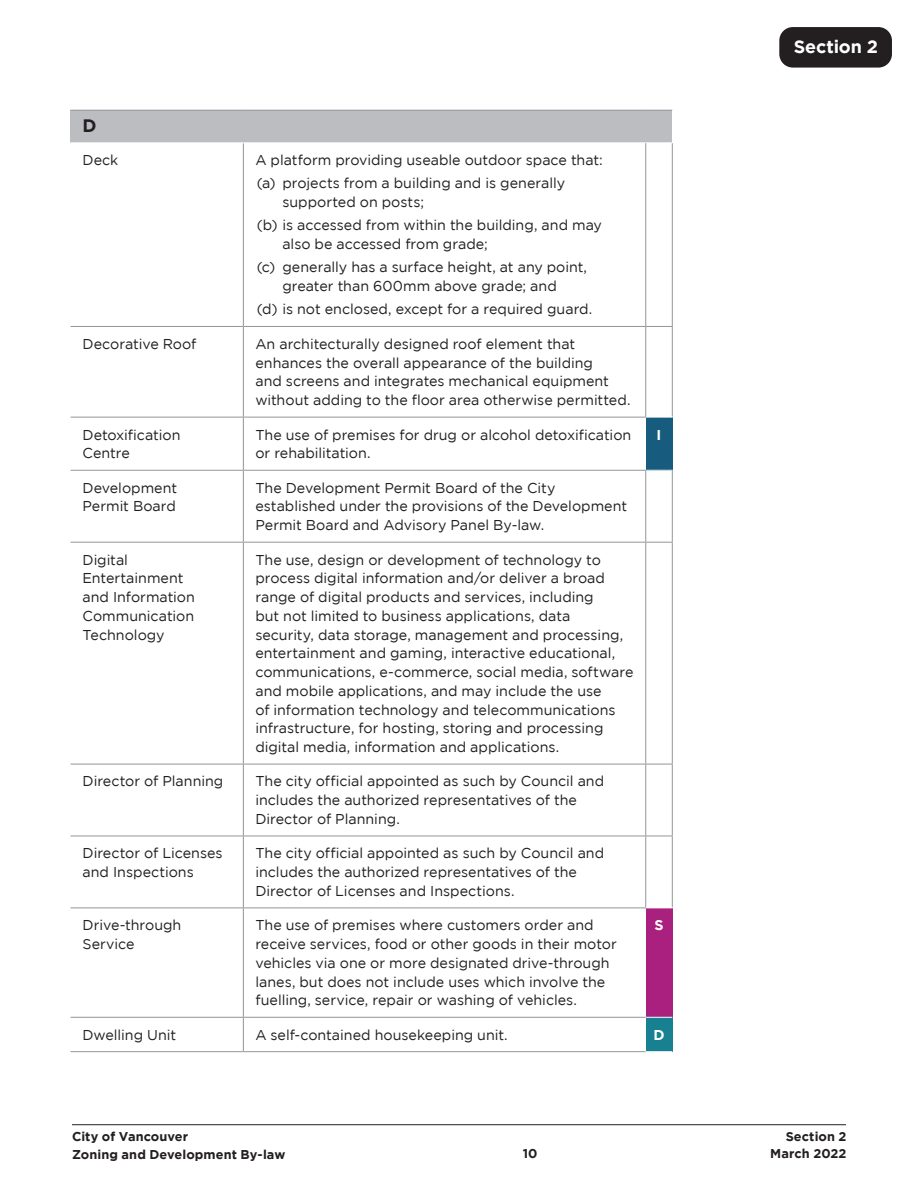
<style>
.page{position:relative;width:918px;height:1188px;background:#fff}
.page>*{position:absolute;margin:0;border:0;box-sizing:border-box;transform-origin:0 0}
.t1{font:700 18px "Gotham";letter-spacing:-.01em;color:#fff}
.A___B__in_gray_bar{font:700 18px "Gotham";color:#231f20}
.table_body_for_Secti{font:14.25px/18.8px "Gotham";color:#231f20}
.a__b__Section_2{font:14.25px/18.8px "Gotham";color:#231f20}
.Land_Use__A___B__in{font:700 14.25px "Gotham";color:#fff}
.t2{font:700 12.75px/17.2px "Gotham";letter-spacing:.005em;color:#231f20}
</style>
<div class="page">
<hr style="left:72px;top:1124px;width:774px;height:1px;background:#231f20">
<div style="left:779px;top:27px;width:113px;height:41px;background:#231f20;border-radius:14px"></div>
<div style="left:70px;top:110px;width:602px;height:33px;background:#bcbdc0"></div>
<div style="left:646px;top:417px;width:26px;height:53px;background:#175c7e"></div>
<div style="left:646px;top:908px;width:26px;height:109px;background:#a9207f"></div>
<div style="left:646px;top:1017px;width:26px;height:35px;background:#178192"></div>
<svg style="left:646px;top:1017px;width:26px;height:1px"></svg>
<hr style="left:243px;top:143px;width:1px;height:183px;background:#939598">
<hr style="left:243px;top:327px;width:1px;height:90px;background:#939598">
<hr style="left:243px;top:417px;width:1px;height:53px;background:#939598">
<hr style="left:243px;top:471px;width:1px;height:71px;background:#939598">
<hr style="left:70px;top:542px;width:173px;height:1px;background:#939598">
<hr style="left:243px;top:542px;width:403px;height:1px;background:#939598">
<hr style="left:243px;top:543px;width:1px;height:221px;background:#939598">
<hr style="left:70px;top:764px;width:173px;height:1px;background:#939598">
<hr style="left:243px;top:764px;width:403px;height:1px;background:#939598">
<hr style="left:243px;top:764px;width:1px;height:72px;background:#939598">
<hr style="left:70px;top:836px;width:173px;height:1px;background:#939598">
<hr style="left:243px;top:836px;width:403px;height:1px;background:#939598">
<hr style="left:243px;top:836px;width:1px;height:72px;background:#939598">
<hr style="left:243px;top:908px;width:1px;height:109px;background:#939598">
<hr style="left:70px;top:1017px;width:173px;height:1px;background:#939598">
<hr style="left:243px;top:1017px;width:403px;height:1px;background:#939598">
<hr style="left:243px;top:1018px;width:1px;height:33px;background:#939598">
<hr style="left:70px;top:1051px;width:173px;height:1px;background:#939598">
<hr style="left:243px;top:1051px;width:403px;height:1px;background:#939598">
<hr style="left:70px;top:142px;width:173px;height:1px;background:#fff">
<hr style="left:243px;top:142px;width:403px;height:1px;background:#fff">
<svg style="left:646px;top:142px;width:26px;height:1px"></svg>
<svg style="left:646px;top:542px;width:27px;height:1px"></svg>
<svg style="left:646px;top:764px;width:26px;height:1px"></svg>
<hr style="left:645px;top:471px;width:1px;height:71px;background:#939598">
<hr style="left:672px;top:471px;width:1px;height:71px;background:#939598">
<hr style="left:645px;top:543px;width:1px;height:221px;background:#939598">
<hr style="left:672px;top:543px;width:1px;height:221px;background:#939598">
<hr style="left:645px;top:764px;width:1px;height:72px;background:#939598">
<hr style="left:672px;top:764px;width:1px;height:72px;background:#939598">
<hr style="left:70px;top:326px;width:173px;height:1px;background:#939598">
<hr style="left:243px;top:326px;width:403px;height:1px;background:#939598">
<hr style="left:70px;top:417px;width:173px;height:1px;background:#939598">
<hr style="left:243px;top:417px;width:403px;height:1px;background:#939598">
<hr style="left:70px;top:470px;width:173px;height:1px;background:#939598">
<hr style="left:243px;top:470px;width:403px;height:1px;background:#939598">
<hr style="left:645px;top:143px;width:1px;height:183px;background:#939598">
<hr style="left:672px;top:143px;width:1px;height:183px;background:#939598">
<hr style="left:645px;top:327px;width:1px;height:90px;background:#939598">
<hr style="left:672px;top:327px;width:1px;height:90px;background:#939598">
<hr style="left:70px;top:110px;width:173px;height:1px;background:#939598">
<hr style="left:243px;top:110px;width:403px;height:1px;background:#939598">
<svg style="left:646px;top:110px;width:26px;height:1px"></svg>
<svg style="left:646px;top:417px;width:27px;height:1px"></svg>
<svg style="left:646px;top:470px;width:27px;height:1px"></svg>
<hr style="left:70px;top:908px;width:173px;height:1px;background:#939598">
<hr style="left:243px;top:908px;width:403px;height:1px;background:#939598">
<svg style="left:646px;top:836px;width:26px;height:1px"></svg>
<hr style="left:645px;top:836px;width:1px;height:72px;background:#939598">
<hr style="left:672px;top:836px;width:1px;height:72px;background:#939598">
<svg style="left:646px;top:908px;width:27px;height:1px"></svg>
<svg style="left:646px;top:1051px;width:26px;height:1px"></svg>
<svg style="left:646px;top:326px;width:27px;height:1px"></svg>
<p class="A___B__in_gray_bar" style="left:82px;top:116px;width:16px">D</p>
<p class="table_body_for_Secti" style="left:82px;top:151px;width:37px">Deck</p>
<p class="table_body_for_Secti" style="left:255px;top:151px;width:349px">A platform providing useable outdoor space that:</p>
<p class="a__b__Section_2" style="left:282px;top:174px;width:284px;text-indent:-26px">(a) projects from a building and is generally supported on posts;</p>
<p class="a__b__Section_2" style="left:282px;top:216px;width:321px;text-indent:-26px">(b) is accessed from within the building, and may also be accessed from grade;</p>
<p class="a__b__Section_2" style="left:257px;top:258px;width:332px;text-align:center">(c) generally has a surface height, at any point, greater than 600mm above grade; and</p>
<p class="a__b__Section_2" style="left:257px;top:300px;width:337px">(d) is not enclosed, except for a required guard.</p>
<p class="table_body_for_Secti" style="left:82px;top:334px;width:115px">Decorative Roof</p>
<p class="table_body_for_Secti" style="left:255px;top:334px;width:377px">An architecturally designed roof element that enhances the overall appearance of the building<br>and screens and integrates mechanical equipment without adding to the floor area otherwise permitted.</p>
<p class="table_body_for_Secti" style="left:82px;top:425px;width:99px">Detoxification<br>Centre</p>
<p class="table_body_for_Secti" style="left:255px;top:425px;width:377px">The use of premises for drug or alcohol detoxification or rehabilitation.</p>
<p class="Land_Use__A___B__in" style="left:657px;top:426px;width:6px">I</p>
<p class="table_body_for_Secti" style="left:82px;top:478px;width:96px">Development<br>Permit Board</p>
<p class="table_body_for_Secti" style="left:255px;top:478px;width:373px">The Development Permit Board of the City established under the provisions of the Development<br>Permit Board and Advisory Panel By-law.</p>
<p class="table_body_for_Secti" style="left:82px;top:550px;width:114px">Digital<br>Entertainment and Information<br>Communication<br>Technology</p>
<p class="table_body_for_Secti" style="left:255px;top:550px;width:380px">The use, design or development of technology to process digital information and/or deliver a broad range of digital products and services, including<br>but not limited to business applications, data<br>security, data storage, management and processing, entertainment and gaming, interactive educational, communications, e-commerce, social media, software and mobile applications, and may include the use<br>of information technology and telecommunications infrastructure, for hosting, storing and processing digital media, information and applications.</p>
<p class="table_body_for_Secti" style="left:82px;top:772px;width:142px">Director of Planning</p>
<p class="table_body_for_Secti" style="left:255px;top:772px;width:350px">The city official appointed as such by Council and includes the authorized representatives of the<br>Director of Planning.</p>
<p class="table_body_for_Secti" style="left:82px;top:844px;width:142px">Director of Licenses and Inspections</p>
<p class="table_body_for_Secti" style="left:255px;top:844px;width:350px">The city official appointed as such by Council and includes the authorized representatives of the<br>Director of Licenses and Inspections.</p>
<p class="table_body_for_Secti" style="left:82px;top:916px;width:100px">Drive-through<br>Service</p>
<p class="table_body_for_Secti" style="left:255px;top:916px;width:363px">The use of premises where customers order and receive services, food or other goods in their motor vehicles via one or more designated drive-through lanes, but does not include uses which involve the fuelling, service, repair or washing of vehicles.</p>
<p class="Land_Use__A___B__in" style="left:654px;top:917px;width:11px">S</p>
<p class="table_body_for_Secti" style="left:82px;top:1025px;width:95px">Dwelling Unit</p>
<p class="table_body_for_Secti" style="left:255px;top:1025px;width:254px">A self-contained housekeeping unit.</p>
<p class="Land_Use__A___B__in" style="left:653px;top:1026px;width:13px">D</p>
<p class="t2" style="left:72px;top:1128px;width:215px">City of Vancouver<br>Zoning and Development By-law</p>
<p class="t2" style="left:523px;top:1145px;width:16px">10</p>
<p class="t1" style="left:794px;top:36px;width:86px">Section 2</p>
<p class="t2" style="left:770px;top:1128px;width:78px;text-align:right">Section 2<br>March 2022</p>
</div>
